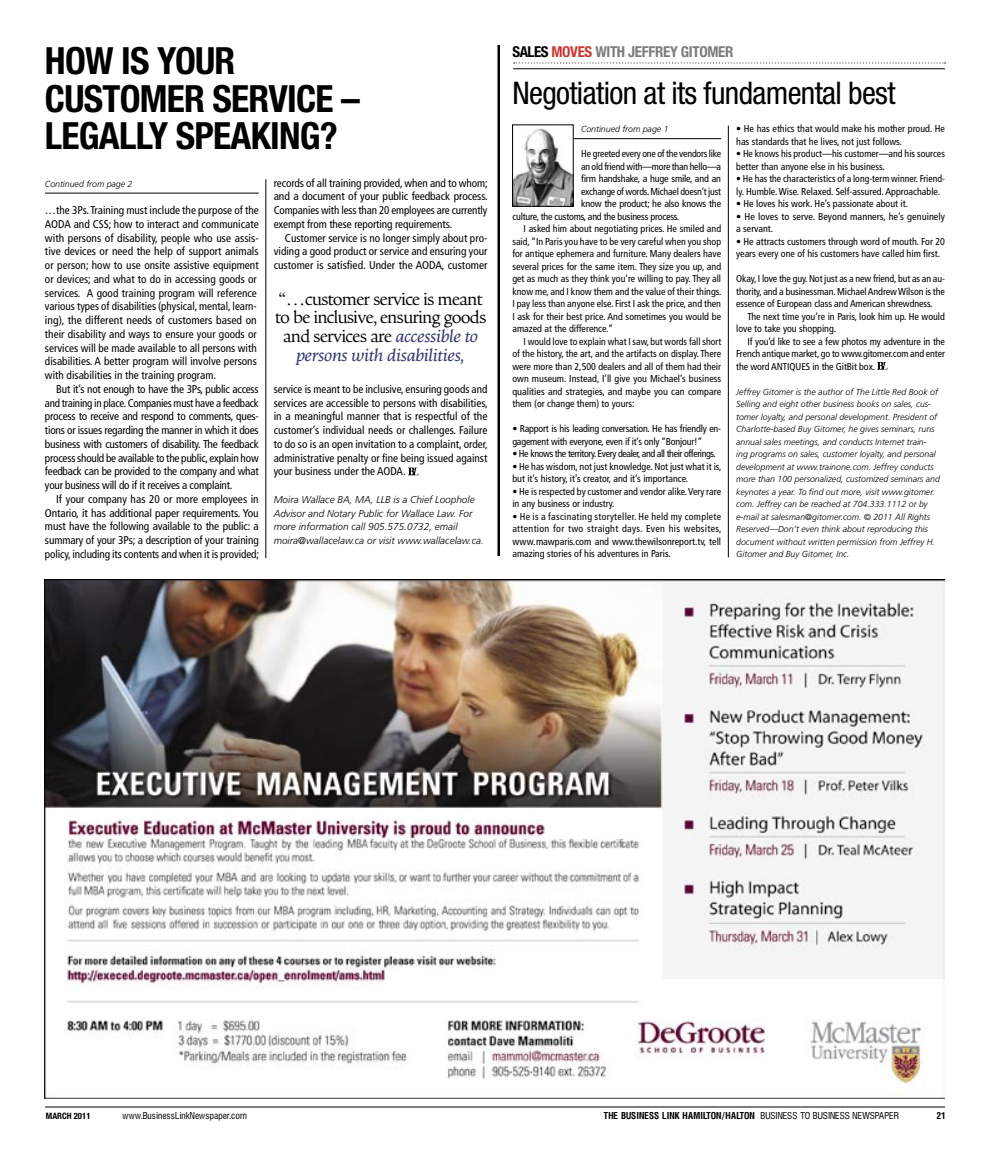
<style>
.page{position:relative;width:990px;height:1170px;background:#fff}
.page>*{position:absolute;margin:0;border:0;box-sizing:border-box;transform-origin:0 0}
.t1{font:700 condensed 37.5px "Helvetica Neue";letter-spacing:-.02em;color:#000}
.t2{font:condensed 31.25px "Helvetica Neue";letter-spacing:-.02em;color:#000}
.t3{font:17.5px/18.8px "Goodchild Display";letter-spacing:-.02em;color:#000;text-align:center}
.t4{font:700 condensed 15px "Helvetica Neue";letter-spacing:-.02em;color:#7c7c7c}
.t5{font:condensed 11.25px/13.8px "Frutiger";color:#000;text-align:justify}
.t6{font:condensed 10px/12.5px "Frutiger";color:#000}
.t7{font:condensed 10px/12.5px "Frutiger";letter-spacing:-.02em;color:#000}
.t8{font:italic 300 10px/13.8px "Frutiger";color:#000}
.t9{font:condensed 10px "Frutiger";letter-spacing:-.04em;color:#000}
.t10{font:italic 300 8.75px/12.5px "Frutiger";color:#000}
.t11{font:8.75px "Hallmarke Cond";color:#000}
.t12{font:700 8.75px "Hallmarke Cond";color:#000}
.t13{font:700 condensed 8.75px "Helvetica Neue";color:#000}
.s1{font-family:"Goodchild";font-style:italic;color:#373d6f}
.s2{color:#000}
.s3{color:#c43935}
</style>
<div class="page">
<hr style="left:45px;top:1107px;width:900px;height:1px;background:#000">
<hr style="left:498px;top:45px;width:2px;height:511px;background:#000">
<svg style="left:877px;top:362px;width:11px;height:8px"></svg>
<hr style="left:571px;top:138px;width:150px;height:1px;background:#000">
<img style="left:514px;top:129px;width:57px;height:76px">
<div style="left:512px;top:125px;width:61px;height:82px;border:1px solid #000"></div>
<hr style="left:728px;top:126px;width:1px;height:431px;background:#000">
<svg style="left:514px;top:62px;width:432px;height:1px"></svg>
<hr style="left:513px;top:69px;width:432px;height:1px;background:#000">
<svg style="left:408px;top:468px;width:11px;height:7px"></svg>
<hr style="left:45px;top:193px;width:214px;height:1px;background:#000">
<hr style="left:266px;top:179px;width:1px;height:379px;background:#000">
<img style="left:45px;top:579px;width:900px;height:519px">
<p class="t1" style="left:45px;top:38px;width:192px">HOW IS YOUR</p>
<p class="t1" style="left:45px;top:76px;width:316px">CUSTOMER SERVICE –</p>
<p class="t1" style="left:45px;top:113px;width:294px">LEGALLY SPEAKING?</p>
<p class="t10" style="left:45px;top:177px;width:89px">Continued from page 2</p>
<p class="t5" style="left:45px;top:203px;width:215px;text-align:left">…the 3Ps. Training must include the purpose of the AODA and CSS; how to interact and communicate with persons of disability, people who use assis&shy;tive devices or need the help of support animals or person; how to use onsite assistive equipment or devices; and what to do in accessing goods or services. A good training program will reference various types of disabilities (physical, mental, learn&shy;ing), the different needs of customers based on their disability and ways to ensure your goods or services will be made available to all persons with disabilities. A better program will involve persons with disabilities in the training program.</p>
<p class="t5" style="left:45px;top:382px;width:215px;text-indent:11px">But it’s not enough to have the 3Ps, public access and training in place. Companies must have a feedback process to receive and respond to comments, ques&shy;tions or issues regarding the manner in which it does business with customers of disability. The feedback process should be available to the public, explain how feedback can be provided to the company and what your business will do if it receives a complaint.</p>
<p class="t5" style="left:45px;top:492px;width:216px;text-indent:11px">If your company has 20 or more employees in Ontario, it has additional paper requirements. You must have the following available to the public: a summary of your 3Ps; a description of your training policy, including its contents and when it is provided;</p>
<p class="t5" style="left:274px;top:176px;width:216px">records of all training provided, when and to whom; and a document of your public feedback process.<br>Companies with less than 20 employees are currently exempt from these reporting requirements.</p>
<p class="t5" style="left:274px;top:231px;width:215px;text-indent:11px">Customer service is no longer simply about pro&shy;viding a good product or service and ensuring your customer is satisfied. Under the AODA, customer</p>
<p class="t3" style="left:275px;top:289px;width:213px">“…customer service is meant to be inclusive, ensuring goods and services are <span class="s1">accessible to persons with disabilities,</span></p>
<p class="t5" style="left:274px;top:382px;width:216px">service is meant to be inclusive, ensuring goods and services are accessible to persons with disabilities, in a meaningful manner that is respectful of the customer’s individual needs or challenges. Failure to do so is an open invitation to a complaint, order, administrative penalty or fine being issued against your business under the AODA.</p>
<p class="t8" style="left:274px;top:492px;width:212px">Moira Wallace BA, MA, LLB is a Chief Loophole Advisor and Notary Public for Wallace Law. For more information call 905.575.0732, email moira@wallacelaw.ca or visit www.wallacelaw.ca.</p>
<p class="t4" style="left:512px;top:42px;width:223px"><span class="s2">SALES</span> <span class="s3">MOVES</span> WITH JEFFREY GITOMER</p>
<p class="t2" style="left:512px;top:75px;width:385px">Negotiation at its fundamental best</p>
<p class="t10" style="left:581px;top:123px;width:89px">Continued from page 1</p>
<p class="t7" style="left:581px;top:148px;width:142px">He greeted every one of the vendors like</p>
<p class="t7" style="left:581px;top:160px;width:142px">an old friend with—more than hello—a</p>
<p class="t7" style="left:581px;top:173px;width:142px">firm handshake, a huge smile, and an</p>
<p class="t7" style="left:581px;top:185px;width:142px">exchange of words. Michael doesn’t just</p>
<p class="t7" style="left:581px;top:198px;width:142px">know the product; he also knows the</p>
<p class="t7" style="left:512px;top:210px;width:168px">culture, the customs, and the business process.</p>
<p class="t6" style="left:512px;top:223px;width:211px;text-align:justify;text-indent:11px">I asked him about negotiating prices. He smiled and said, “In Paris you have to be very careful when you shop for antique ephemera and furniture. Many dealers have several prices for the same item. They size you up, and get as much as they think you’re willing to pay. They all know me, and I know them and the value of their things.<br>I pay less than anyone else. First I ask the price, and then I ask for their best price. And sometimes you would be amazed at the difference.”</p>
<p class="t6" style="left:512px;top:335px;width:210px;text-align:justify;text-indent:11px">I would love to explain what I saw, but words fall short of the history, the art, and the artifacts on display. There were more than 2,500 dealers and all of them had their own museum. Instead, I’ll give you Michael’s business qualities and strategies, and maybe you can compare them (or change them) to yours:</p>
<p class="t7" style="left:512px;top:423px;width:210px">• Rapport is his leading conversation. He has friendly en&shy;gagement with everyone, even if it’s only “Bonjour!”</p>
<p class="t9" style="left:512px;top:448px;width:205px">• He knows the territory. Every dealer, and all their offerings.</p>
<p class="t6" style="left:512px;top:460px;width:211px">• He has wisdom, not just knowledge. Not just what it is, but it’s history, it’s creator, and it’s importance.</p>
<p class="t6" style="left:512px;top:485px;width:210px">• He is respected by customer and vendor alike. Very rare in any business or industry.</p>
<p class="t6" style="left:512px;top:510px;width:211px;text-align:justify">• He is a fascinating storyteller. He held my complete attention for two straight days. Even his websites, www.mawparis.com and www.thewilsonreport.tv, tell amazing stories of his adventures in Paris.</p>
<p class="t6" style="left:736px;top:123px;width:210px">• He has ethics that would make his mother proud. He has standards that he lives, not just follows.</p>
<p class="t6" style="left:736px;top:148px;width:210px">• He knows his product—his customer—and his sources better than anyone else in his business.</p>
<p class="t6" style="left:736px;top:173px;width:210px">• He has the characteristics of a long-term winner. Friend&shy;ly. Humble. Wise. Relaxed. Self-assured. Approachable.</p>
<p class="t6" style="left:736px;top:198px;width:173px">• He loves his work. He’s passionate about it.</p>
<p class="t6" style="left:736px;top:210px;width:210px">• He loves to serve. Beyond manners, he’s genuinely a servant.</p>
<p class="t6" style="left:736px;top:235px;width:210px">• He attracts customers through word of mouth. For 20 years every one of his customers have called him first.</p>
<p class="t6" style="left:736px;top:273px;width:210px;text-align:justify">Okay, I love the guy. Not just as a new friend, but as an au&shy;thority, and a businessman. Michael Andrew Wilson is the essence of European class and American shrewdness.</p>
<p class="t6" style="left:736px;top:310px;width:210px;text-indent:11px">The next time you’re in Paris, look him up. He would love to take you shopping.</p>
<p class="t6" style="left:736px;top:335px;width:210px;text-align:justify;text-indent:11px">If you’d like to see a few photos my adventure in the French antique market, go to www.gitomer.com and enter the word ANTIQUES in the GitBit box.</p>
<p class="t10" style="left:736px;top:385px;width:205px">Jeffrey Gitomer is the author of The Little Red Book of Selling and eight other business books on sales, cus&shy;tomer loyalty, and personal development. President of Charlotte-based Buy Gitomer, he gives seminars, runs annual sales meetings, and conducts Internet train&shy;ing programs on sales, customer loyalty, and personal development at www.trainone.com. Jeffrey conducts more than 100 personalized, customized seminars and keynotes a year. To find out more, visit www.gitomer. com. Jeffrey can be reached at 704.333.1112 or by e-mail at salesman@gitomer.com. © 2011 All Rights Reserved—Don’t even think about reproducing this document without written permission from Jeffrey H.<br>Gitomer and Buy Gitomer, Inc.</p>
<p class="t13" style="left:46px;top:1111px;width:46px">MARCH 2011</p>
<p class="t11" style="left:122px;top:1110px;width:126px">www.BusinessLinkNewspaper.com</p>
<p class="t12" style="left:604px;top:1109px;width:153px">THE BUSINESS LINK HAMILTON/HALTON</p>
<p class="t11" style="left:761px;top:1110px;width:140px">BUSINESS TO BUSINESS NEWSPAPER</p>
<p class="t12" style="left:937px;top:1109px;width:10px">21</p>
</div>
